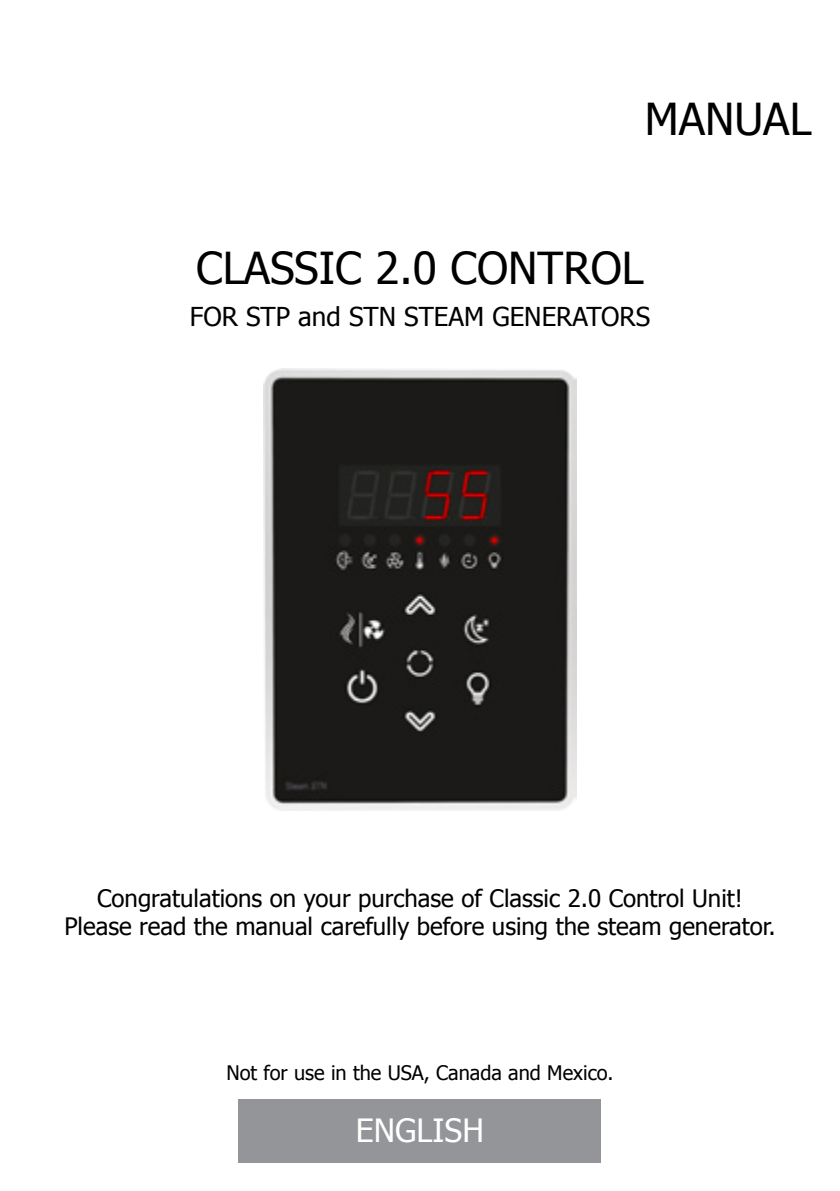
<style>
.page{position:relative;width:840px;height:1191px;background:#fff}
.page>*{position:absolute;margin:0;border:0;box-sizing:border-box;transform-origin:0 0}
.t1{font:44px "Tahoma";color:#000}
.t2{font:32px "Tahoma";color:#fff}
.t3{font:26px "Tahoma";color:#000}
.t4{font:24px/28px "Tahoma";color:#000;text-align:center}
.t5{font:20px "Tahoma";color:#000}
</style>
<div class="page">
<div style="left:238px;top:1099px;width:363px;height:63px;background:#939598"></div>
<img style="left:263px;top:369px;width:313px;height:441px">
<h1 class="t1" style="left:644px;top:90px;width:168px">MANUAL</h1>
<h1 class="t1" style="left:196px;top:238px;width:449px">CLASSIC 2.0 CONTROL</h1>
<p class="t3" style="left:190px;top:299px;width:461px">FOR STP and STN STEAM GENERATORS</p>
<p class="t4" style="left:64px;top:883px;width:712px">Congratulations on your purchase of Classic 2.0 Control Unit!<br>Please read the manual carefully before using the steam generator.</p>
<p class="t5" style="left:226px;top:1059px;width:388px">Not for use in the USA, Canada and Mexico.</p>
<h2 class="t2" style="left:356px;top:1109px;width:129px">ENGLISH</h2>
</div>
